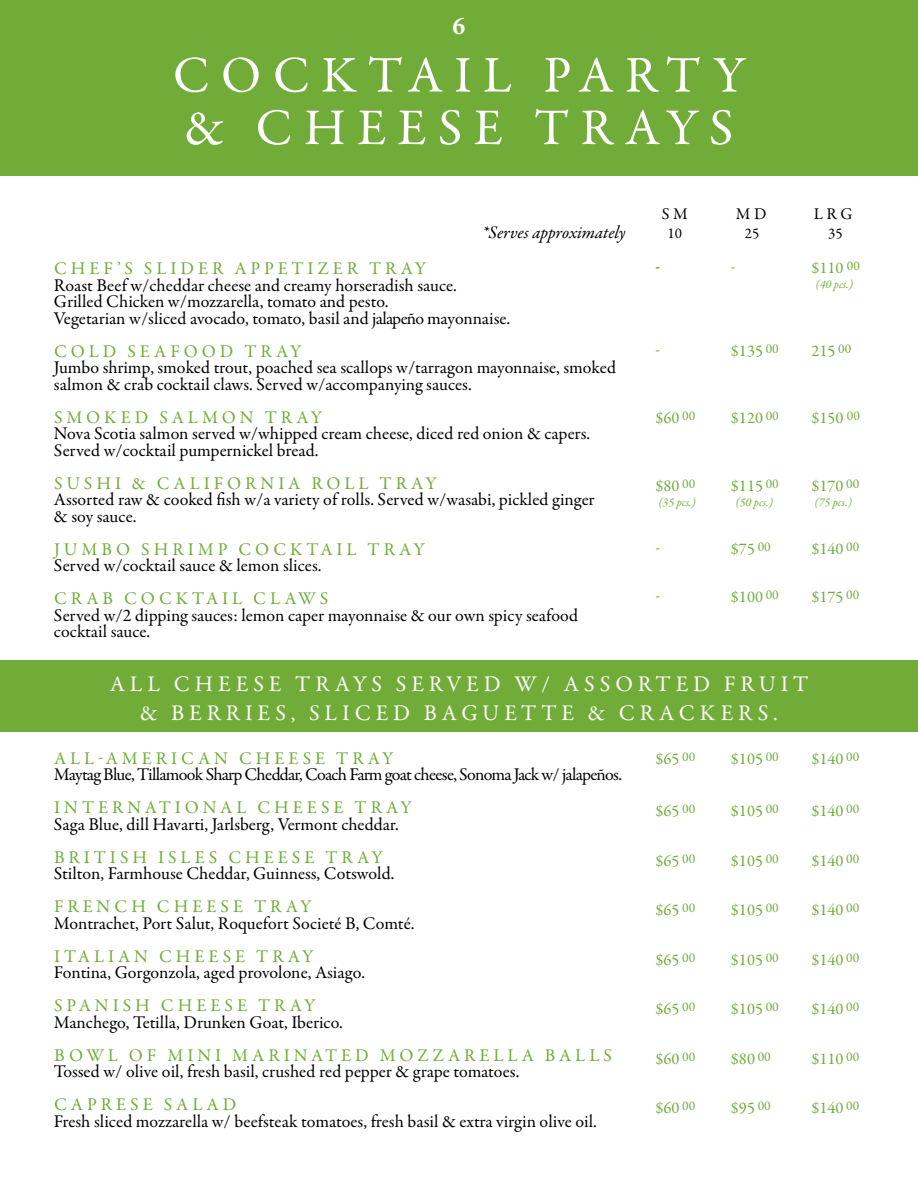
<style>
.page{position:relative;width:918px;height:1188px;background:#fff}
.page>*{position:absolute;margin:0;border:0;box-sizing:border-box;transform-origin:0 0}
.t1{font:51.6px/52.5px "Garamond Premr Pro";letter-spacing:.22em;color:#fff}
.t2{font:700 25.5px "Minion Pro";color:#fff}
.t3{font:22.5px/28.5px "Garamond Premr Pro";letter-spacing:.22em;color:#fff;text-align:center}
.t4{font:18px/16.5px "Garamond Premr Pro";color:#000}
.t5{font:18px "Garamond Premr Pro";letter-spacing:.22em;color:#71ac39}
.t6{font:18px "Garamond Premr Pro";letter-spacing:-.04em;color:#000}
.t7{font:italic 18px "Garamond Premr Pro";color:#000}
.t8{font:16.5px "Garamond Premr Pro";color:#71ac39}
.t9{font:16.5px "Garamond Premr Pro";letter-spacing:.22em;color:#000}
.t10{font:15px "Garamond Premr Pro";color:#000}
.t11{font:italic 12px "Garamond Premr Pro";color:#71ac39}
</style>
<div class="page">
<div style="left:0;top:0;width:918px;height:176px;background:#71ac39"></div>
<div style="left:0;top:661px;width:918px;height:71px;background:#71ac39"></div>
<h2 class="t2" style="left:453px;top:8px;width:14px">6</h2>
<h1 class="t1" style="left:173px;top:50px;width:574px">COCKTAIL PARTY &amp; CHEESE TRAYS</h1>
<p class="t9" style="left:662px;top:204px;width:28px">SM</p>
<p class="t9" style="left:736px;top:204px;width:32px">MD</p>
<p class="t9" style="left:814px;top:204px;width:40px">LRG</p>
<p class="t7" style="left:482px;top:221px;width:145px">*Serves approximately</p>
<p class="t10" style="left:668px;top:225px;width:16px">10</p>
<p class="t10" style="left:745px;top:225px;width:16px">25</p>
<p class="t10" style="left:828px;top:225px;width:16px">35</p>
<p class="t5" style="left:54px;top:258px;width:374px">CHEF’S SLIDER APPETIZER TRAY</p>
<p class="t4" style="left:54px;top:277px;width:458px">Roast Beef w/cheddar cheese and creamy horseradish sauce.<br>Grilled Chicken w/mozzarella, tomato and pesto.<br>Vegetarian w/sliced avocado, tomato, basil and jalapeño mayonnaise.</p>
<p class="t5" style="left:54px;top:340px;width:249px">COLD SEAFOOD TRAY</p>
<p class="t4" style="left:54px;top:360px;width:564px">Jumbo shrimp, smoked trout, poached sea scallops w/tarragon mayonnaise, smoked salmon &amp; crab cocktail claws. Served w/accompanying sauces.</p>
<p class="t5" style="left:54px;top:406px;width:269px">SMOKED SALMON TRAY</p>
<p class="t4" style="left:54px;top:426px;width:538px">Nova Scotia salmon served w/whipped cream cheese, diced red onion &amp; capers.<br>Served w/cocktail pumpernickel bread.</p>
<p class="t5" style="left:54px;top:472px;width:384px">SUSHI &amp; CALIFORNIA ROLL TRAY</p>
<p class="t4" style="left:54px;top:492px;width:542px">Assorted raw &amp; cooked fish w/a variety of rolls. Served w/wasabi, pickled ginger &amp; soy sauce.</p>
<p class="t5" style="left:54px;top:538px;width:372px">JUMBO SHRIMP COCKTAIL TRAY</p>
<p class="t4" style="left:54px;top:558px;width:269px">Served w/cocktail sauce &amp; lemon slices.</p>
<p class="t5" style="left:54px;top:588px;width:276px">CRAB COCKTAIL CLAWS</p>
<p class="t4" style="left:54px;top:607px;width:526px">Served w/2 dipping sauces: lemon caper mayonnaise &amp; our own spicy seafood cocktail sauce.</p>
<p class="t8" style="left:655px;top:258px;width:6px">-</p>
<p class="t8" style="left:731px;top:258px;width:6px">-</p>
<p class="t8" style="left:811px;top:258px;width:50px">$110 <sup>00</sup></p>
<p class="t11" style="left:816px;top:277px;width:39px">(40 pcs.)</p>
<p class="t8" style="left:655px;top:341px;width:6px">-</p>
<p class="t8" style="left:731px;top:341px;width:49px">$135 <sup>00</sup></p>
<p class="t8" style="left:811px;top:341px;width:41px">215 <sup>00</sup></p>
<p class="t8" style="left:655px;top:408px;width:41px">$60 <sup>00</sup></p>
<p class="t8" style="left:731px;top:408px;width:49px">$120 <sup>00</sup></p>
<p class="t8" style="left:811px;top:408px;width:50px">$150 <sup>00</sup></p>
<p class="t8" style="left:655px;top:476px;width:41px">$80 <sup>00</sup></p>
<p class="t8" style="left:731px;top:476px;width:49px">$115 <sup>00</sup></p>
<p class="t8" style="left:811px;top:476px;width:49px">$170 <sup>00</sup></p>
<p class="t11" style="left:658px;top:495px;width:39px">(35 pcs.)</p>
<p class="t11" style="left:736px;top:495px;width:39px">(50 pcs.)</p>
<p class="t11" style="left:814px;top:495px;width:39px">(75 pcs.)</p>
<p class="t8" style="left:655px;top:539px;width:6px">-</p>
<p class="t8" style="left:655px;top:587px;width:6px">-</p>
<p class="t8" style="left:731px;top:539px;width:41px">$75 <sup>00</sup></p>
<p class="t8" style="left:731px;top:587px;width:49px">$100 <sup>00</sup></p>
<p class="t8" style="left:811px;top:539px;width:49px">$140 <sup>00</sup></p>
<p class="t8" style="left:811px;top:587px;width:49px">$175 <sup>00</sup></p>
<p class="t3" style="left:110px;top:670px;width:700px">ALL CHEESE TRAYS SERVED W/ ASSORTED FRUIT &amp; BERRIES, SLICED BAGUETTE &amp; CRACKERS.</p>
<p class="t5" style="left:54px;top:747px;width:341px">ALL-AMERICAN CHEESE TRAY</p>
<p class="t6" style="left:54px;top:764px;width:570px">Maytag Blue, Tillamook Sharp Cheddar, Coach Farm goat cheese, Sonoma Jack w/ jalapeños.</p>
<p class="t5" style="left:54px;top:797px;width:359px">INTERNATIONAL CHEESE TRAY</p>
<p class="t4" style="left:54px;top:816px;width:346px">Saga Blue, dill Havarti, Jarlsberg, Vermont cheddar.</p>
<p class="t5" style="left:54px;top:846px;width:330px">BRITISH ISLES CHEESE TRAY</p>
<p class="t4" style="left:54px;top:866px;width:342px">Stilton, Farmhouse Cheddar, Guinness, Cotswold.</p>
<p class="t5" style="left:54px;top:896px;width:259px">FRENCH CHEESE TRAY</p>
<p class="t4" style="left:54px;top:915px;width:362px">Montrachet, Port Salut, Roquefort Societé B, Comté.</p>
<p class="t5" style="left:54px;top:945px;width:261px">ITALIAN CHEESE TRAY</p>
<p class="t4" style="left:54px;top:965px;width:313px">Fontina, Gorgonzola, aged provolone, Asiago.</p>
<p class="t5" style="left:54px;top:995px;width:263px">SPANISH CHEESE TRAY</p>
<p class="t4" style="left:54px;top:1014px;width:290px">Manchego, Tetilla, Drunken Goat, Iberico.</p>
<p class="t5" style="left:54px;top:1044px;width:559px">BOWL OF MINI MARINATED MOZZARELLA BALLS</p>
<p class="t4" style="left:54px;top:1064px;width:467px">Tossed w/ olive oil, fresh basil, crushed red pepper &amp; grape tomatoes.</p>
<p class="t5" style="left:54px;top:1094px;width:184px">CAPRESE SALAD</p>
<p class="t4" style="left:54px;top:1113px;width:545px">Fresh sliced mozzarella w/ beefsteak tomatoes, fresh basil &amp; extra virgin olive oil.</p>
<p class="t8" style="left:655px;top:749px;width:41px">$65 <sup>00</sup></p>
<p class="t8" style="left:655px;top:801px;width:41px">$65 <sup>00</sup></p>
<p class="t8" style="left:655px;top:851px;width:41px">$65 <sup>00</sup></p>
<p class="t8" style="left:655px;top:900px;width:41px">$65 <sup>00</sup></p>
<p class="t8" style="left:655px;top:950px;width:41px">$65 <sup>00</sup></p>
<p class="t8" style="left:655px;top:999px;width:41px">$65 <sup>00</sup></p>
<p class="t8" style="left:655px;top:1049px;width:41px">$60 <sup>00</sup></p>
<p class="t8" style="left:655px;top:1098px;width:41px">$60 <sup>00</sup></p>
<p class="t8" style="left:731px;top:749px;width:49px">$105 <sup>00</sup></p>
<p class="t8" style="left:731px;top:801px;width:49px">$105 <sup>00</sup></p>
<p class="t8" style="left:731px;top:851px;width:49px">$105 <sup>00</sup></p>
<p class="t8" style="left:731px;top:900px;width:49px">$105 <sup>00</sup></p>
<p class="t8" style="left:731px;top:950px;width:49px">$105 <sup>00</sup></p>
<p class="t8" style="left:731px;top:999px;width:49px">$105 <sup>00</sup></p>
<p class="t8" style="left:731px;top:1049px;width:41px">$80 <sup>00</sup></p>
<p class="t8" style="left:731px;top:1098px;width:41px">$95 <sup>00</sup></p>
<p class="t8" style="left:811px;top:749px;width:49px">$140 <sup>00</sup></p>
<p class="t8" style="left:811px;top:801px;width:49px">$140 <sup>00</sup></p>
<p class="t8" style="left:811px;top:851px;width:49px">$140 <sup>00</sup></p>
<p class="t8" style="left:811px;top:900px;width:49px">$140 <sup>00</sup></p>
<p class="t8" style="left:811px;top:950px;width:49px">$140 <sup>00</sup></p>
<p class="t8" style="left:811px;top:999px;width:49px">$140 <sup>00</sup></p>
<p class="t8" style="left:811px;top:1049px;width:49px">$110 <sup>00</sup></p>
<p class="t8" style="left:811px;top:1098px;width:49px">$140 <sup>00</sup></p>
</div>
